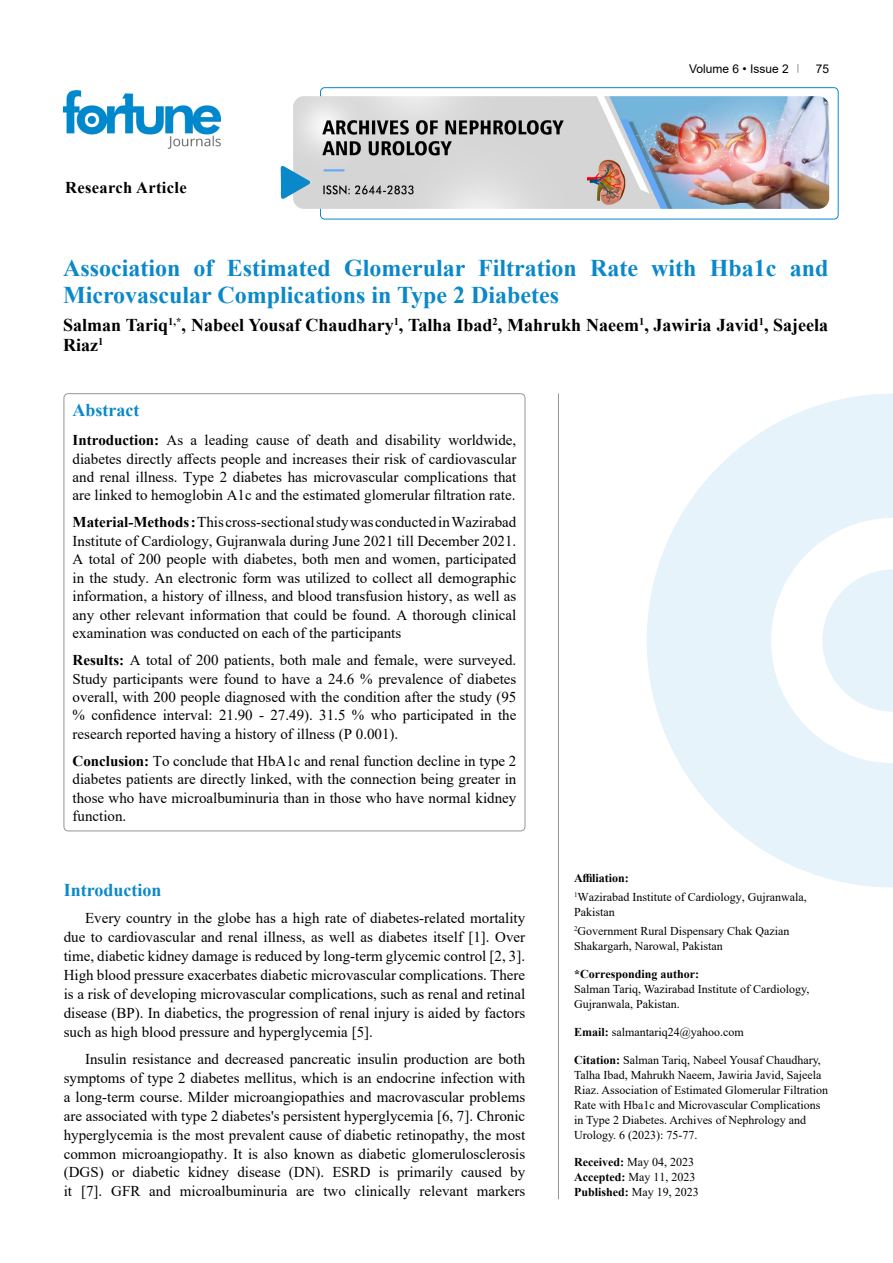
<style>
.page{position:relative;width:893px;height:1263px;background:#fff}
.page>*{position:absolute;margin:0;border:0;box-sizing:border-box;transform-origin:0 0}
.t1{font:700 24px/27px "Times New Roman";color:#0a88ca}
.t2{font:700 18px/19.8px "Times New Roman";color:#000}
.t3{font:700 18px "Times New Roman";color:#0a88ca}
.t4{font:700 16.5px "Times New Roman";letter-spacing:.02em;color:#000}
.t5{font:15px/18.5px "Times New Roman";color:#000;text-align:justify}
.t6{font:12px/15px "Times New Roman";color:#000}
.t7{font:700 12px "Times New Roman";color:#000}
.t8{font:12px "Arial";color:#000}
.s1{font-weight:700}
</style>
<div class="page">
<div style="left:320px;top:87px;width:518px;height:132px;border:1px solid #0a88ca;border-radius:4px"></div>
<img style="left:64px;top:90px;width:157px;height:59px">
<img style="left:293px;top:96px;width:536px;height:113px">
<svg style="left:281px;top:166px;width:29px;height:33px"></svg>
<svg style="left:647px;top:393px;width:246px;height:494px;fill:#e6f3fa"></svg>
<svg style="left:822px;top:569px;width:71px;height:143px"></svg>
<hr style="left:558px;top:393px;width:1px;height:806px;background:#939598">
<p class="t4" style="left:65px;top:175px;width:123px">Research Article</p>
<p class="t8" style="left:689px;top:60px;width:101px">Volume 6 • Issue 2</p>
<p class="t8" style="left:816px;top:60px;width:15px">75</p>
<h1 class="t1" style="left:63px;top:254px;width:767px">Association of Estimated Glomerular Filtration Rate with Hba1c and<br>Microvascular Complications in Type 2 Diabetes</h1>
<p class="t2" style="left:63px;top:315px;width:767px">Salman Tariq<sup>1,*</sup>, Nabeel Yousaf Chaudhary<sup>1</sup>, Talha Ibad<sup>2</sup>, Mahrukh Naeem<sup>1</sup>, Jawiria Javid<sup>1</sup>, Sajeela<br>Riaz<sup>1</sup></p>
<p class="t3" style="left:73px;top:397px;width:68px">Abstract</p>
<p class="t5" style="left:73px;top:430px;width:445px"><span class="s1">Introduction:</span> As a leading cause of death and disability worldwide, diabetes directly affects people and increases their risk of cardiovascular and renal illness. Type 2 diabetes has microvascular complications that are linked to hemoglobin A1c and the estimated glomerular filtration rate.</p>
<p class="t5" style="left:73px;top:513px;width:445px"><span class="s1">Material-Methods :</span> This cross-sectional study was conducted in Wazirabad Institute of Cardiology, Gujranwala during June 2021 till December 2021.<br>A total of 200 people with diabetes, both men and women, participated in the study. An electronic form was utilized to collect all demographic information, a history of illness, and blood transfusion history, as well as any other relevant information that could be found. A thorough clinical examination was conducted on each of the participants</p>
<p class="t5" style="left:73px;top:650px;width:445px"><span class="s1">Results:</span> A total of 200 patients, both male and female, were surveyed.<br>Study participants were found to have a 24.6 % prevalence of diabetes overall, with 200 people diagnosed with the condition after the study (95 % confidence interval: 21.90 - 27.49). 31.5 % who participated in the research reported having a history of illness (P 0.001).</p>
<p class="t5" style="left:73px;top:751px;width:445px"><span class="s1">Conclusion:</span> To conclude that HbA1c and renal function decline in type 2 diabetes patients are directly linked, with the connection being greater in those who have microalbuminuria than in those who have normal kidney function.</p>
<p class="t3" style="left:64px;top:877px;width:99px">Introduction</p>
<p class="t5" style="left:64px;top:908px;width:463px;line-height:18.9px;text-indent:21px">Every country in the globe has a high rate of diabetes-related mortality due to cardiovascular and renal illness, as well as diabetes itself [1]. Over time, diabetic kidney damage is reduced by long-term glycemic control [2, 3].<br>High blood pressure exacerbates diabetic microvascular complications. There is a risk of developing microvascular complications, such as renal and retinal disease (BP). In diabetics, the progression of renal injury is aided by factors such as high blood pressure and hyperglycemia [5].</p>
<p class="t5" style="left:64px;top:1049px;width:463px;line-height:18.9px;text-indent:21px">Insulin resistance and decreased pancreatic insulin production are both symptoms of type 2 diabetes mellitus, which is an endocrine infection with a long-term course. Milder microangiopathies and macrovascular problems are associated with type 2 diabetes's persistent hyperglycemia [6, 7]. Chronic hyperglycemia is the most prevalent cause of diabetic retinopathy, the most common microangiopathy. It is also known as diabetic glomerulosclerosis (DGS) or diabetic kidney disease (DN). ESRD is primarily caused by it [7]. GFR and microalbuminuria are two clinically relevant markers</p>
<p class="t6" style="left:574px;top:868px;width:234px;line-height:19.2px"><span class="s1">Affiliation:<br></span><sup>1</sup>Wazirabad Institute of Cardiology, Gujranwala,</p>
<p class="t6" style="left:574px;top:902px;width:217px;line-height:19.2px">Pakistan<br><sup>2</sup>Government Rural Dispensary Chak Qazian</p>
<p class="t6" style="left:574px;top:938px;width:150px">Shakargarh, Narowal, Pakistan</p>
<p class="t7" style="left:574px;top:965px;width:127px">*Corresponding author:</p>
<p class="t6" style="left:574px;top:981px;width:237px">Salman Tariq, Wazirabad Institute of Cardiology,<br>Gujranwala, Pakistan.</p>
<p class="t6" style="left:574px;top:1024px;width:171px"><span class="s1">Email:</span> salmantariq24@yahoo.com</p>
<p class="t6" style="left:574px;top:1052px;width:255px"><span class="s1">Citation:</span> Salman Tariq, Nabeel Yousaf Chaudhary, Talha Ibad, Mahrukh Naeem, Jawiria Javid, Sajeela Riaz. Association of Estimated Glomerular Filtration Rate with Hba1c and Microvascular Complications in Type 2 Diabetes. Archives of Nephrology and Urology. 6 (2023): 75-77.</p>
<p class="t6" style="left:574px;top:1154px;width:126px"><span class="s1">Received:</span> May 04, 2023<br><span class="s1">Accepted:</span> May 11, 2023<br><span class="s1">Published:</span> May 19, 2023</p>
</div>
